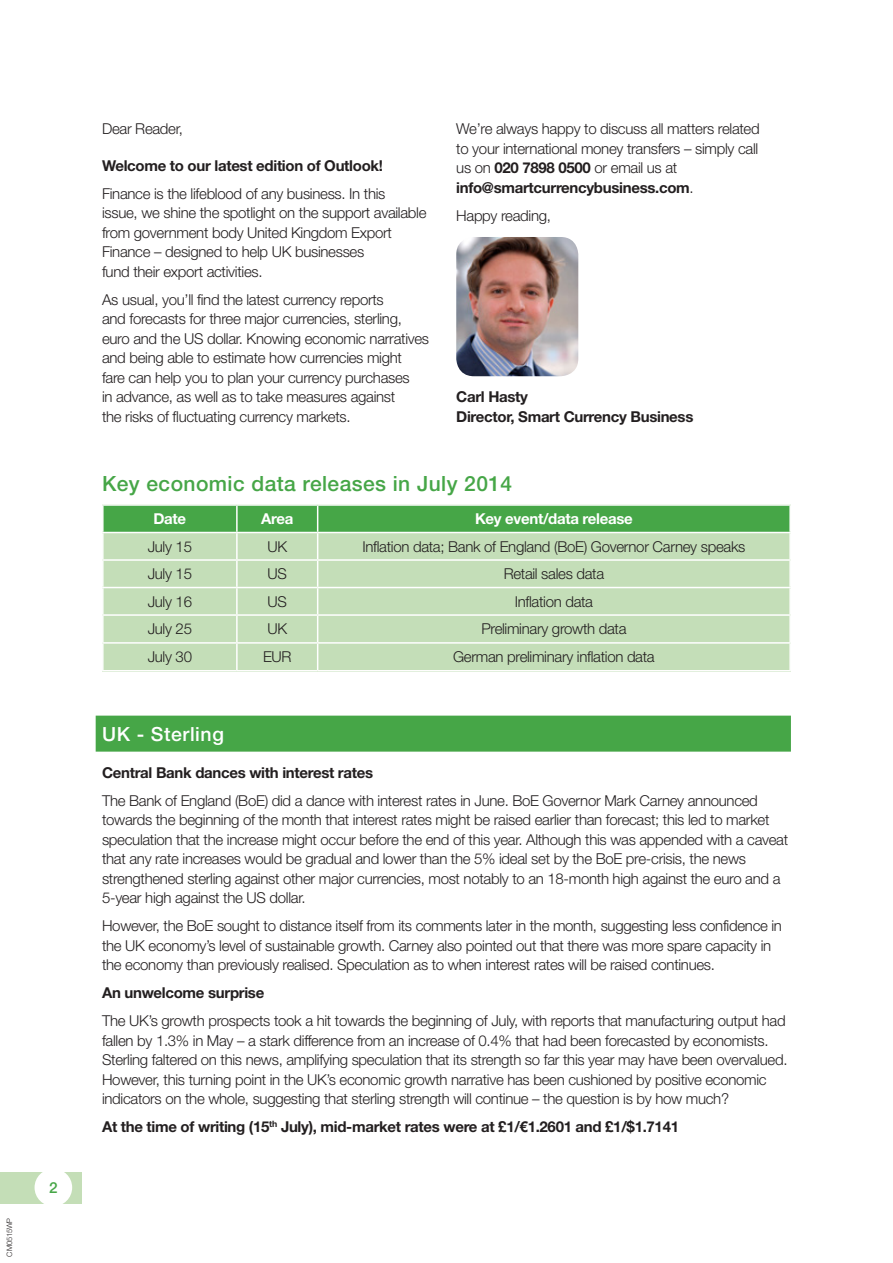
<style>
.page{position:relative;width:893px;height:1263px;background:#fff}
.page>*{position:absolute;margin:0;border:0;box-sizing:border-box;transform-origin:0 0}
.t1{font:500 21px "Helvetica Neue LT Std";letter-spacing:.02em;color:#46a647}
.t2{font:500 19.5px "Helvetica Neue LT Std";letter-spacing:.03em;color:#fff}
.t3{font:500 15.15px "Helvetica Neue LT Std";color:#46a647}
.t4{font:300 15px/19.5px "Helvetica Neue LT Std";letter-spacing:-.02em;color:#231f20}
.t5{font:700 15px/19.5px "Helvetica Neue LT Std";letter-spacing:-.02em;color:#231f20}
.t6{font:700 15px "Helvetica Neue LT Std";letter-spacing:-.02em;color:#fff}
.t7{font:300 7.5px "Helvetica Neue LT Std";letter-spacing:-.02em;color:#231f20}
.s1{font-weight:700}
</style>
<div class="page">
<div style="left:0;top:1172px;width:82px;height:31px;background:#c4deb7"></div>
<div style="left:35px;top:1169px;width:37px;height:37px;background:#fff;border-radius:50%"></div>
<img style="left:456px;top:237px;width:122px;height:139px">
<svg style="left:103px;top:505px;width:687px;height:165px;background:#b3d6aa"></svg>
<hr style="left:789px;top:644px;width:2px;height:26px;background:#fff">
<div style="left:96px;top:716px;width:695px;height:36px;background:#46a647"></div>
<p class="t7" style="left:5px;top:1256px;width:40px;rotate:-90deg">CM0515WP</p>
<p class="t3" style="left:49px;top:1178px;width:10px">2</p>
<p class="t4" style="left:102px;top:119px;width:82px">Dear Reader,</p>
<p class="t5" style="left:102px;top:155px;width:282px">Welcome to our latest edition of Outlook!</p>
<p class="t4" style="left:102px;top:183px;width:326px">Finance is the lifeblood of any business. In this<br>issue, we shine the spotlight on the support available from government body United Kingdom Export Finance – designed to help UK businesses<br>fund their export activities.</p>
<p class="t4" style="left:102px;top:289px;width:329px">As usual, you’ll find the latest currency reports<br>and forecasts for three major currencies, sterling, euro and the US dollar. Knowing economic narratives and being able to estimate how currencies might<br>fare can help you to plan your currency purchases<br>in advance, as well as to take measures against<br>the risks of fluctuating currency markets.</p>
<p class="t4" style="left:456px;top:119px;width:305px">We’re always happy to discuss all matters related to your international money transfers – simply call us on <span class="s1">020 7898 0500</span> or email us at <span class="s1">info@smartcurrencybusiness.com</span>.</p>
<p class="t4" style="left:456px;top:205px;width:96px">Happy reading,</p>
<p class="t5" style="left:456px;top:387px;width:239px">Carl Hasty<br>Director, Smart Currency Business</p>
<h1 class="t1" style="left:102px;top:471px;width:412px">Key economic data releases in July 2014</h1>
<p class="t6" style="left:153px;top:509px;width:34px">Date</p>
<p class="t6" style="left:261px;top:509px;width:34px">Area</p>
<p class="t6" style="left:475px;top:509px;width:159px">Key event/data release</p>
<p class="t4" style="left:148px;top:536px;width:46px">July 15</p>
<p class="t4" style="left:267px;top:536px;width:21px">UK</p>
<p class="t4" style="left:362px;top:536px;width:384px">Inflation data; Bank of England (BoE) Governor Carney speaks</p>
<p class="t4" style="left:148px;top:564px;width:46px">July 15</p>
<p class="t4" style="left:268px;top:564px;width:21px">US</p>
<p class="t4" style="left:504px;top:564px;width:102px">Retail sales data</p>
<p class="t4" style="left:148px;top:591px;width:46px">July 16</p>
<p class="t4" style="left:268px;top:591px;width:21px">US</p>
<p class="t4" style="left:515px;top:591px;width:80px">Inflation data</p>
<p class="t4" style="left:148px;top:619px;width:46px">July 25</p>
<p class="t4" style="left:267px;top:619px;width:21px">UK</p>
<p class="t4" style="left:481px;top:619px;width:147px">Preliminary growth data</p>
<p class="t4" style="left:148px;top:647px;width:46px">July 30</p>
<p class="t4" style="left:263px;top:647px;width:30px">EUR</p>
<p class="t4" style="left:453px;top:647px;width:203px">German preliminary inflation data</p>
<h2 class="t2" style="left:102px;top:722px;width:123px">UK - Sterling</h2>
<p class="t5" style="left:102px;top:762px;width:273px">Central Bank dances with interest rates</p>
<p class="t4" style="left:102px;top:790px;width:688px">The Bank of England (BoE) did a dance with interest rates in June. BoE Governor Mark Carney announced towards the beginning of the month that interest rates might be raised earlier than forecast; this led to market speculation that the increase might occur before the end of this year. Although this was appended with a caveat that any rate increases would be gradual and lower than the 5% ideal set by the BoE pre-crisis, the news strengthened sterling against other major currencies, most notably to an 18-month high against the euro and a 5-year high against the US dollar.</p>
<p class="t4" style="left:102px;top:916px;width:681px">However, the BoE sought to distance itself from its comments later in the month, suggesting less confidence in the UK economy’s level of sustainable growth. Carney also pointed out that there was more spare capacity in the economy than previously realised. Speculation as to when interest rates will be raised continues.</p>
<p class="t5" style="left:102px;top:983px;width:164px">An unwelcome surprise</p>
<p class="t4" style="left:102px;top:1011px;width:687px">The UK’s growth prospects took a hit towards the beginning of July, with reports that manufacturing output had fallen by 1.3% in May – a stark difference from an increase of 0.4% that had been forecasted by economists.<br>Sterling faltered on this news, amplifying speculation that its strength so far this year may have been overvalued.<br>However, this turning point in the UK’s economic growth narrative has been cushioned by positive economic indicators on the whole, suggesting that sterling strength will continue – the question is by how much?</p>
<p class="t5" style="left:102px;top:1117px;width:578px">At the time of writing (15<sup>th</sup> July), mid-market rates were at £1/€1.2601 and £1/$1.7141</p>
</div>
